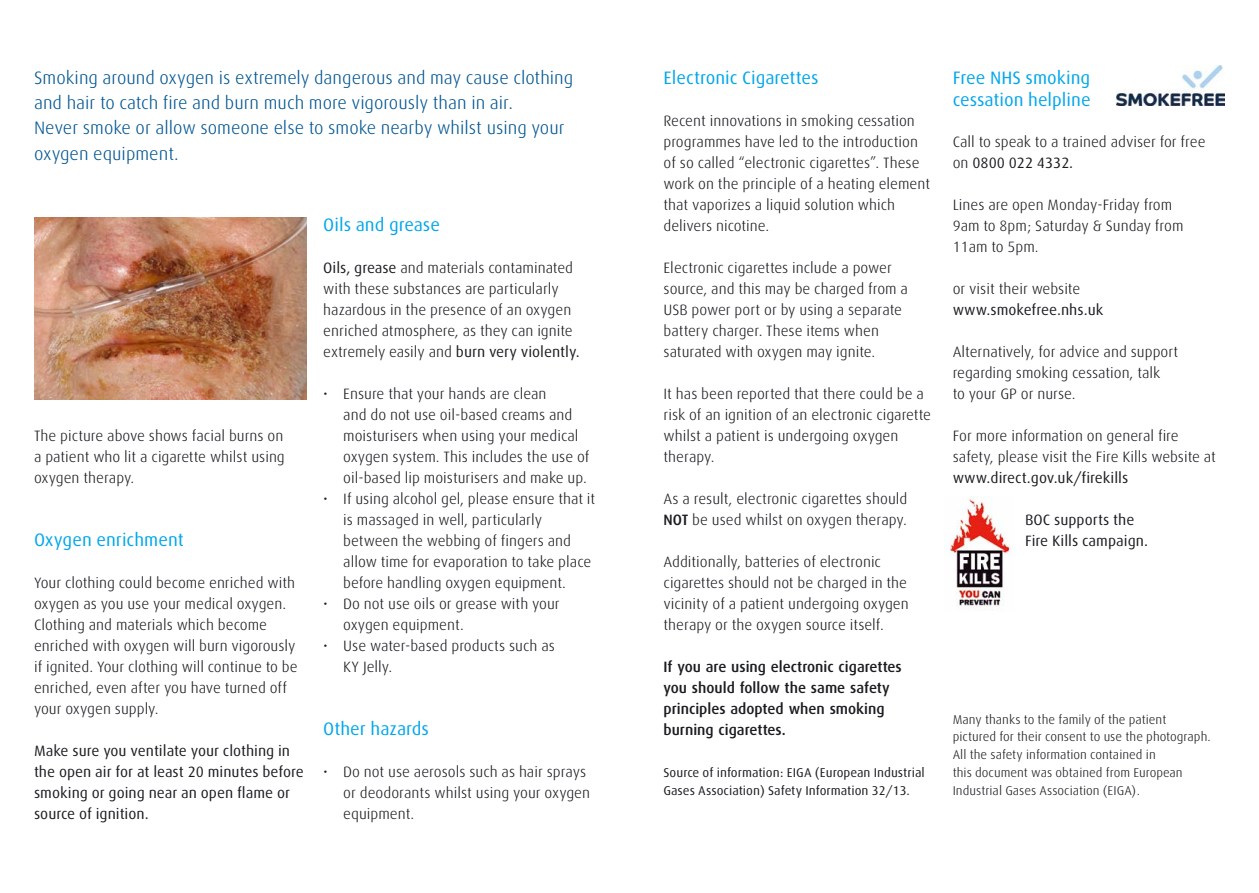
<style>
.page{position:relative;width:1259px;height:893px;background:#fff}
.page>*{position:absolute;margin:0;border:0;box-sizing:border-box;transform-origin:0 0}
.t1{font:300 18px/25.2px "Linde Dax Global";color:#005592}
.t2{font:18px/21.6px "Linde Dax Global";color:#00a6eb}
.t3{font:300 15px/21px "Linde Dax Global";color:#1b1c20}
.t4{font:15px/21px "Linde Dax Global";color:#1b1c20}
.t5{font:500 15px/21px "Linde Dax Global";color:#1b1c20}
.t6{font:300 12.75px/17.9px "Linde Dax Global";color:#1b1c20}
.t7{font:12.75px/17.9px "Linde Dax Global";color:#1b1c20}
.s1{font-weight:400}
.s2{font-weight:500}
</style>
<div class="page">
<img style="left:34px;top:218px;width:272px;height:181px">
<img style="left:1116px;top:65px;width:109px;height:41px">
<img style="left:947px;top:496px;width:66px;height:114px">
<p class="t1" style="left:34px;top:65px;width:541px">Smoking around oxygen is extremely dangerous and may cause clothing and hair to catch fire and burn much more vigorously than in air.<br>Never smoke or allow someone else to smoke nearby whilst using your oxygen equipment.</p>
<p class="t3" style="left:34px;top:425px;width:252px;text-align:justify">The picture above shows facial burns on a patient who lit a cigarette whilst using oxygen therapy.</p>
<p class="t2" style="left:34px;top:529px;width:151px">Oxygen enrichment</p>
<p class="t3" style="left:34px;top:572px;width:265px">Your clothing could become enriched with oxygen as you use your medical oxygen.<br>Clothing and materials which become enriched with oxygen will burn vigorously if ignited. Your clothing will continue to be enriched, even after you have turned off your oxygen supply.</p>
<p class="t4" style="left:34px;top:740px;width:271px">Make sure you ventilate your clothing in the open air for at least 20 minutes before smoking or going near an open flame or source of ignition.</p>
<p class="t2" style="left:323px;top:214px;width:118px">Oils and grease</p>
<p class="t3" style="left:323px;top:257px;width:258px"><span class="s1">Oils, grease</span> and materials contaminated with these substances are particularly hazardous in the presence of an oxygen enriched atmosphere, as they can ignite extremely easily and <span class="s1">burn very violently.</span></p>
<p class="t3" style="left:343px;top:383px;width:248px;text-indent:-20px">• Ensure that your hands are clean<br>and do not use oil-based creams and moisturisers when using your medical oxygen system. This includes the use of oil-based lip moisturisers and make up.</p>
<p class="t3" style="left:343px;top:488px;width:254px;text-indent:-20px">• If using alcohol gel, please ensure that it is massaged in well, particularly between the webbing of fingers and allow time for evaporation to take place before handling oxygen equipment.</p>
<p class="t3" style="left:343px;top:593px;width:218px;text-indent:-20px">• Do not use oils or grease with your oxygen equipment.</p>
<p class="t3" style="left:343px;top:635px;width:213px;text-indent:-20px">• Use water-based products such as<br>KY Jelly.</p>
<p class="t2" style="left:323px;top:718px;width:107px">Other hazards</p>
<p class="t3" style="left:343px;top:761px;width:248px;text-indent:-20px">• Do not use aerosols such as hair sprays or deodorants whilst using your oxygen equipment.</p>
<p class="t2" style="left:663px;top:67px;width:157px">Electronic Cigarettes</p>
<p class="t3" style="left:663px;top:110px;width:268px">Recent innovations in smoking cessation programmes have led to the introduction of so called “electronic cigarettes”. These work on the principle of a heating element that vaporizes a liquid solution which delivers nicotine.</p>
<p class="t3" style="left:663px;top:257px;width:246px">Electronic cigarettes include a power source, and this may be charged from a USB power port or by using a separate battery charger. These items when saturated with oxygen may ignite.</p>
<p class="t3" style="left:663px;top:383px;width:269px">It has been reported that there could be a risk of an ignition of an electronic cigarette whilst a patient is undergoing oxygen therapy.</p>
<p class="t3" style="left:663px;top:488px;width:245px">As a result, electronic cigarettes should<br><span class="s2">NOT</span> be used whilst on oxygen therapy.</p>
<p class="t3" style="left:663px;top:551px;width:247px">Additionally, batteries of electronic cigarettes should not be charged in the vicinity of a patient undergoing oxygen therapy or the oxygen source itself.</p>
<p class="t5" style="left:663px;top:656px;width:240px">If you are using electronic cigarettes you should follow the same safety principles adopted when smoking burning cigarettes.</p>
<p class="t7" style="left:663px;top:764px;width:263px">Source of information: EIGA (European Industrial<br>Gases Association) Safety Information 32/13.</p>
<p class="t2" style="left:952px;top:67px;width:139px">Free NHS smoking cessation helpline</p>
<p class="t3" style="left:952px;top:131px;width:254px">Call to speak to a trained adviser for free on <span class="s1">0800 022 4332.</span></p>
<p class="t3" style="left:952px;top:194px;width:232px">Lines are open Monday-Friday from<br>9am to 8pm; Saturday &amp; Sunday from<br>11am to 5pm.</p>
<p class="t3" style="left:952px;top:278px;width:129px">or visit their website</p>
<p class="t4" style="left:952px;top:299px;width:152px">www.smokefree.nhs.uk</p>
<p class="t3" style="left:952px;top:341px;width:227px">Alternatively, for advice and support regarding smoking cessation, talk<br>to your GP or nurse.</p>
<p class="t3" style="left:952px;top:425px;width:265px">For more information on general fire safety, please visit the Fire Kills website at</p>
<p class="t4" style="left:952px;top:467px;width:177px">www.direct.gov.uk/firekills</p>
<p class="t4" style="left:1025px;top:509px;width:124px">BOC supports the<br>Fire Kills campaign.</p>
<p class="t6" style="left:952px;top:710px;width:259px">Many thanks to the family of the patient pictured for their consent to use the photograph.<br>All the safety information contained in<br>this document was obtained from European Industrial Gases Association (EIGA).</p>
</div>
